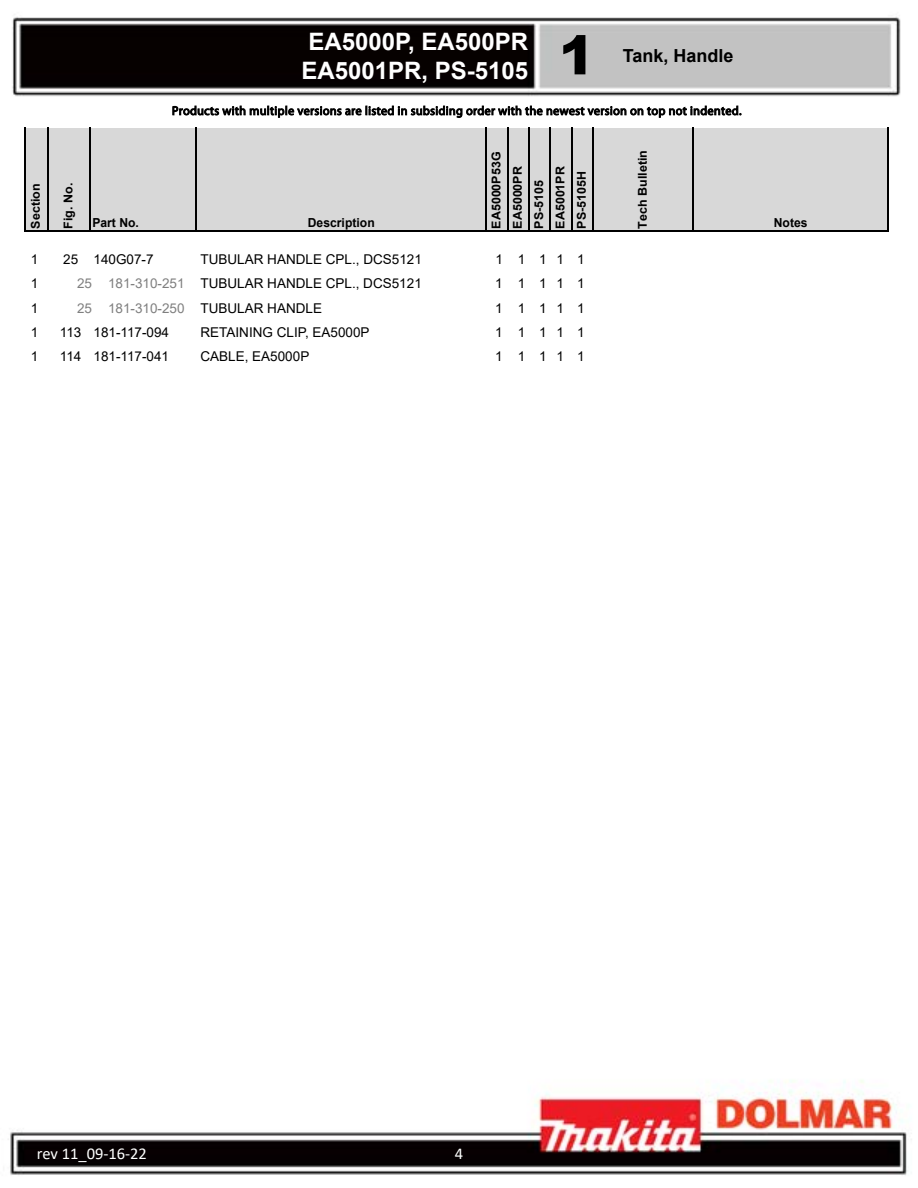
<style>
.page{position:relative;width:918px;height:1188px;background:#fff}
.page>*{position:absolute;margin:0;border:0;box-sizing:border-box;transform-origin:0 0}
.t1{font:900 54px "Arial";color:#000}
.t2{font:700 24px/28.8px "Arial";color:#fff}
.t3{font:700 18px "Arial";color:#000}
.t4{font:16.5px "Calibri";color:#fff}
.t5{font:13.5px "Arial";color:#000}
.t6{font:13.5px "Arial";color:#7f7f7f}
.t7{font:12.45px "Myriad Pro";letter-spacing:.03em;color:#000}
.t8{font:700 12.45px "Arial";color:#000}
.t9{font:700 12.15px/21.3px "Arial";letter-spacing:.005em;color:#000}
.s1{color:#7f7f7f}
.s2{color:#000}
</style>
<div class="page">
<img style="left:8px;top:17px;width:900px;height:1158px">
<div style="left:25px;top:128px;width:863px;height:104px;background:#d8d8d8"></div>
<hr style="left:24px;top:128px;width:1px;height:104px;background:#000">
<hr style="left:47px;top:128px;width:2px;height:104px;background:#000">
<hr style="left:89px;top:128px;width:2px;height:104px;background:#000">
<hr style="left:195px;top:128px;width:2px;height:104px;background:#000">
<hr style="left:486px;top:128px;width:1px;height:104px;background:#000">
<hr style="left:507px;top:128px;width:1px;height:104px;background:#000">
<hr style="left:528px;top:128px;width:2px;height:104px;background:#000">
<hr style="left:550px;top:128px;width:1px;height:104px;background:#000">
<hr style="left:571px;top:128px;width:1px;height:104px;background:#000">
<hr style="left:592px;top:128px;width:2px;height:104px;background:#000">
<hr style="left:693px;top:128px;width:1px;height:104px;background:#000">
<hr style="left:887px;top:128px;width:2px;height:104px;background:#000">
<hr style="left:25px;top:231px;width:864px;height:1px;background:#000">
<h2 class="t2" style="left:301px;top:28px;width:228px">EA5000P, EA500PR<br>EA5001PR, PS-5105</h2>
<h1 class="t1" style="left:559px;top:16px;width:38px">1</h1>
<h3 class="t3" style="left:623px;top:43px;width:112px">Tank, Handle</h3>
<p class="t9" style="left:25px;top:229px;width:47px;rotate:-90deg">Section</p>
<p class="t9" style="left:58px;top:229px;width:47px;rotate:-90deg">Fig. No.</p>
<p class="t7" style="left:172px;top:103px;width:571px">Products with multiple versions are listed in subsiding order with the newest version on top not indented.</p>
<p class="t8" style="left:92px;top:214px;width:48px">Part No.</p>
<p class="t8" style="left:308px;top:214px;width:68px">Description</p>
<p class="t9" style="left:486px;top:229px;width:79px;rotate:-90deg">EA5000P53G<br>EA5000PR<br>PS-5105<br>EA5001PR<br>PS-5105H</p>
<p class="t9" style="left:632px;top:229px;width:80px;rotate:-90deg">Tech Bulletin</p>
<p class="t5" style="left:31px;top:250px;width:9px">1</p>
<p class="t5" style="left:63px;top:250px;width:92px">25 140G07-7</p>
<p class="t5" style="left:201px;top:250px;width:223px">TUBULAR HANDLE CPL., DCS5121</p>
<p class="t5" style="left:495px;top:250px;width:91px">1 1111</p>
<p class="t5" style="left:31px;top:274px;width:9px">1</p>
<p class="t5" style="left:77px;top:274px;width:346px"><span class="s1">25 181-310-251</span> TUBULAR HANDLE CPL., DCS5121</p>
<p class="t5" style="left:495px;top:274px;width:91px">1 1111</p>
<p class="t5" style="left:31px;top:299px;width:9px">1</p>
<p class="t6" style="left:77px;top:299px;width:246px">25 181-310-250 <span class="s2">TUBULAR HANDLE</span></p>
<p class="t5" style="left:495px;top:299px;width:91px">1 1111</p>
<p class="t5" style="left:31px;top:323px;width:9px">1</p>
<p class="t5" style="left:60px;top:323px;width:111px">113 181-117-094</p>
<p class="t5" style="left:201px;top:323px;width:171px">RETAINING CLIP, EA5000P</p>
<p class="t5" style="left:495px;top:323px;width:91px">1 1111</p>
<p class="t5" style="left:31px;top:347px;width:9px">1</p>
<p class="t5" style="left:60px;top:347px;width:111px">114 181-117-041</p>
<p class="t5" style="left:201px;top:347px;width:110px">CABLE, EA5000P</p>
<p class="t5" style="left:495px;top:347px;width:91px">1 1111</p>
<p class="t8" style="left:774px;top:214px;width:35px">Notes</p>
<p class="t4" style="left:37px;top:1142px;width:112px">rev 11_09-16-22</p>
<p class="t4" style="left:455px;top:1142px;width:10px">4</p>
</div>
